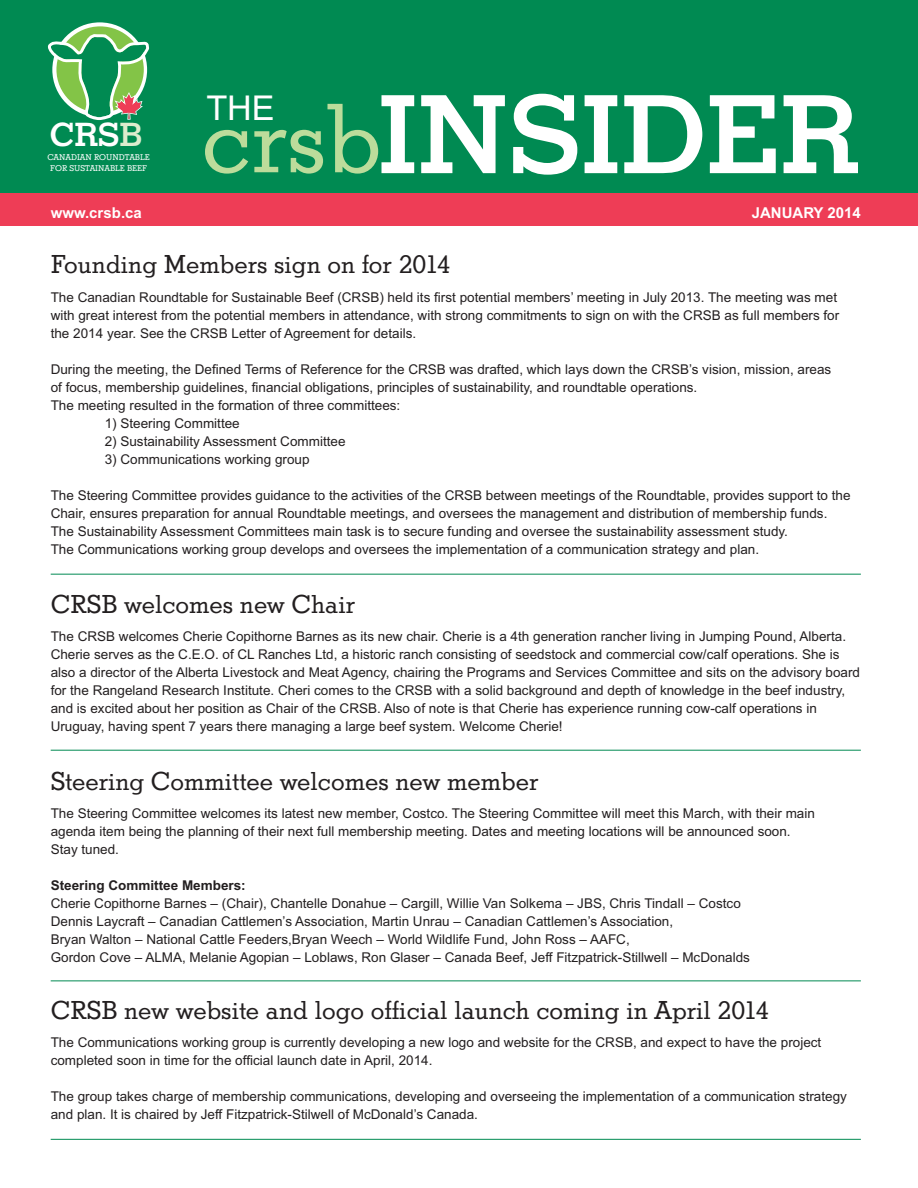
<style>
.page{position:relative;width:918px;height:1188px;background:#fff}
.page>*{position:absolute;margin:0;border:0;box-sizing:border-box;transform-origin:0 0}
.t1{font:700 116.85px "Stymie EF";color:#fff}
.t2{font:700 34.8px "Stymie EF";color:#fff}
.t3{font:34.2px "Arial";color:#fff}
.t4{font:500 27px "Stymie EF";color:#231f20}
.t5{font:700 15px "Arial";color:#fff}
.t6{font:13.5px/18px "Arial";color:#231f20}
.t7{font:700 13.5px "Arial";color:#231f20}
.t8{font:500 8.7px/10.5px "Stymie EF";color:#fff;text-align:center}
.s1{color:#ddeccd}
.s2{font-weight:500;font-size:102.6px;color:#bcdc9b}
</style>
<div class="page">
<div style="left:0;top:0;width:918px;height:208px;background:#008a52"></div>
<svg style="left:52px;top:22px;width:95px;height:95px"></svg>
<div style="left:56px;top:26px;width:88px;height:87px;background:#83c447;border-radius:50%"></div>
<svg style="left:47px;top:34px;width:102px;height:86px"></svg>
<div style="left:0;top:194px;width:918px;height:32px;background:#ee3d56"></div>
<hr style="left:51px;top:574px;width:810px;height:1px;background:#008a52">
<hr style="left:51px;top:750px;width:810px;height:1px;background:#008a52">
<hr style="left:51px;top:981px;width:810px;height:1px;background:#008a52">
<hr style="left:51px;top:1139px;width:810px;height:1px;background:#008a52">
<h2 class="t2" style="left:50px;top:123px;width:95px">CRS<span class="s1">B</span></h2>
<p class="t8" style="left:47px;top:153px;width:104px">CANADIAN ROUNDTABLE<br>FOR SUSTAINABLE BEEF</p>
<h1 class="t1" style="left:202px;top:95px;width:659px"><span class="s2">crsb</span>INSIDER</h1>
<h3 class="t3" style="left:206px;top:88px;width:70px">THE</h3>
<p class="t5" style="left:51px;top:204px;width:93px">www.crsb.ca</p>
<p class="t5" style="left:752px;top:204px;width:111px">JANUARY 2014</p>
<h3 class="t4" style="left:51px;top:255px;width:401px">Founding Members sign on for 2014</h3>
<p class="t6" style="left:51px;top:288px;width:790px">The Canadian Roundtable for Sustainable Beef (CRSB) held its first potential members’ meeting in July 2013. The meeting was met with great interest from the potential members in attendance, with strong commitments to sign on with the CRSB as full members for the 2014 year. See the CRSB Letter of Agreement for details.</p>
<p class="t6" style="left:51px;top:360px;width:782px">During the meeting, the Defined Terms of Reference for the CRSB was drafted, which lays down the CRSB’s vision, mission, areas of focus, membership guidelines, financial obligations, principles of sustainability, and roundtable operations.<br>The meeting resulted in the formation of three committees:</p>
<p class="t6" style="left:105px;top:414px;width:137px">1) Steering Committee</p>
<p class="t6" style="left:105px;top:432px;width:242px">2) Sustainability Assessment Committee</p>
<p class="t6" style="left:105px;top:450px;width:206px">3) Communications working group</p>
<p class="t6" style="left:51px;top:486px;width:801px">The Steering Committee provides guidance to the activities of the CRSB between meetings of the Roundtable, provides support to the Chair, ensures preparation for annual Roundtable meetings, and oversees the management and distribution of membership funds.<br>The Sustainability Assessment Committees main task is to secure funding and oversee the sustainability assessment study.<br>The Communications working group develops and oversees the implementation of a communication strategy and plan.</p>
<h3 class="t4" style="left:51px;top:595px;width:306px">CRSB welcomes new Chair</h3>
<p class="t6" style="left:51px;top:627px;width:811px">The CRSB welcomes Cherie Copithorne Barnes as its new chair. Cherie is a 4th generation rancher living in Jumping Pound, Alberta.<br>Cherie serves as the C.E.O. of CL Ranches Ltd, a historic ranch consisting of seedstock and commercial cow/calf operations. She is also a director of the Alberta Livestock and Meat Agency, chairing the Programs and Services Committee and sits on the advisory board for the Rangeland Research Institute. Cheri comes to the CRSB with a solid background and depth of knowledge in the beef industry, and is excited about her position as Chair of the CRSB. Also of note is that Cherie has experience running cow-calf operations in Uruguay, having spent 7 years there managing a large beef system. Welcome Cherie!</p>
<h3 class="t4" style="left:51px;top:772px;width:489px">Steering Committee welcomes new member</h3>
<p class="t6" style="left:51px;top:804px;width:766px">The Steering Committee welcomes its latest new member, Costco. The Steering Committee will meet this March, with their main agenda item being the planning of their next full membership meeting. Dates and meeting locations will be announced soon.<br>Stay tuned.</p>
<p class="t7" style="left:51px;top:877px;width:197px">Steering Committee Members:</p>
<p class="t6" style="left:51px;top:894px;width:701px">Cherie Copithorne Barnes – (Chair), Chantelle Donahue – Cargill, Willie Van Solkema – JBS, Chris Tindall – Costco Dennis Laycraft – Canadian Cattlemen’s Association, Martin Unrau – Canadian Cattlemen’s Association,<br>Bryan Walton – National Cattle Feeders,Bryan Weech – World Wildlife Fund, John Ross – AAFC,<br>Gordon Cove – ALMA, Melanie Agopian – Loblaws, Ron Glaser – Canada Beef, Jeff Fitzpatrick-Stillwell – McDonalds</p>
<h3 class="t4" style="left:51px;top:1001px;width:720px">CRSB new website and logo official launch coming in April 2014</h3>
<p class="t6" style="left:51px;top:1033px;width:772px">The Communications working group is currently developing a new logo and website for the CRSB, and expect to have the project completed soon in time for the official launch date in April, 2014.</p>
<p class="t6" style="left:51px;top:1087px;width:798px">The group takes charge of membership communications, developing and overseeing the implementation of a communication strategy and plan. It is chaired by Jeff Fitzpatrick-Stilwell of McDonald’s Canada.</p>
</div>
